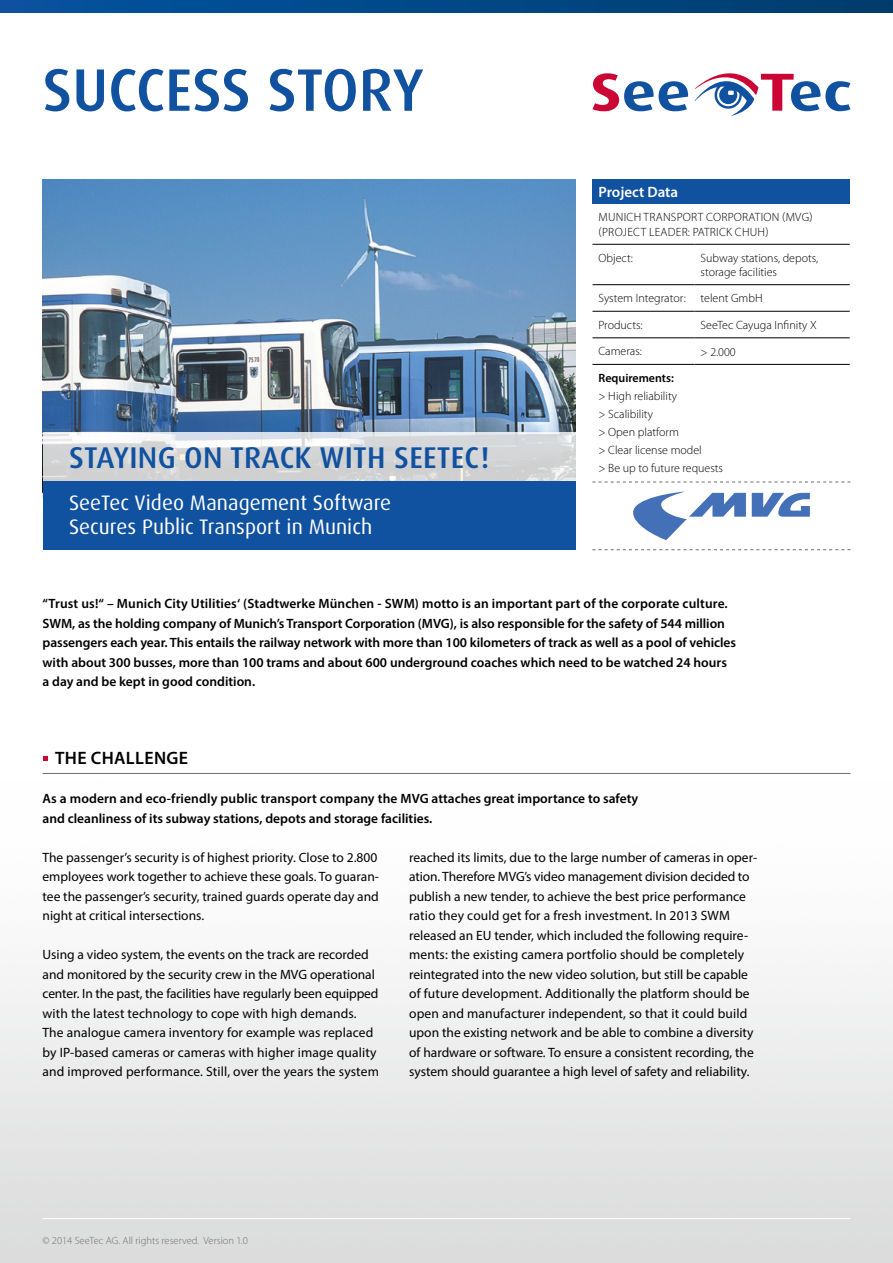
<style>
.page{position:relative;width:893px;height:1263px;background:#fff}
.page>*{position:absolute;margin:0;border:0;box-sizing:border-box;transform-origin:0 0}
.t1{font:500 60px "Dax OT";letter-spacing:-.005em;color:#1051a0}
.t2{font:500 30px "Dax OT";letter-spacing:.01em;color:#1051a0}
.t3{font:21px/24px "Dax OT";color:#fff}
.t4{font:600 18px "Myriad Pro";letter-spacing:.02em;color:#000}
.t5{font:600 15px "Myriad Pro";color:#fff}
.t6{font:13.5px/19.5px "Myriad Pro";color:#000}
.t7{font:600 13.5px/19.5px "Myriad Pro";color:#000}
.t8{font:300 12px/18px "Myriad Pro";color:#000}
.t9{font:300 12px/14.4px "Myriad Pro";letter-spacing:.02em;color:#000}
.t10{font:600 12px "Myriad Pro";color:#000}
.t11{font:300 10.5px "Myriad Pro";color:#6f6f6e}
</style>
<div class="page">
<img style="left:43px;top:179px;width:532px;height:254px">
<svg style="left:43px;top:756px;width:5px;height:5px"></svg>
<hr style="left:43px;top:773px;width:807px;height:1px;background:#6f6f6e">
<div style="left:592px;top:179px;width:258px;height:25px;background:#1051a0"></div>
<hr style="left:592px;top:244px;width:102px;height:1px;background:#000">
<hr style="left:694px;top:244px;width:156px;height:1px;background:#000">
<hr style="left:592px;top:284px;width:102px;height:1px;background:#000">
<hr style="left:694px;top:284px;width:156px;height:1px;background:#000">
<hr style="left:592px;top:311px;width:102px;height:1px;background:#000">
<hr style="left:694px;top:311px;width:156px;height:1px;background:#000">
<hr style="left:592px;top:337px;width:102px;height:1px;background:#000">
<hr style="left:694px;top:337px;width:156px;height:1px;background:#000">
<hr style="left:592px;top:364px;width:102px;height:1px;background:#000">
<hr style="left:694px;top:364px;width:156px;height:1px;background:#000">
<svg style="left:592px;top:73px;width:96px;height:38px"></svg>
<svg style="left:695px;top:73px;width:155px;height:43px"></svg>
<svg style="left:0;top:0;width:893px;height:13px;background:#014786"></svg>
<svg style="left:592px;top:549px;width:258px;height:1px"></svg>
<svg style="left:592px;top:482px;width:258px;height:1px"></svg>
<div style="left:43px;top:481px;width:532px;height:69px;background:#1051a0"></div>
<svg style="left:43px;top:433px;width:532px;height:48px;background:#d8d9da"></svg>
<svg style="left:752px;top:493px;width:58px;height:24px"></svg>
<svg style="left:633px;top:491px;width:113px;height:49px"></svg>
<h1 class="t1" style="left:43px;top:52px;width:383px">SUCCESS STORY</h1>
<h2 class="t2" style="left:69px;top:439px;width:422px">STAYING ON TRACK WITH SEETEC!</h2>
<h3 class="t3" style="left:69px;top:491px;width:324px">SeeTec Video Management Software<br>Secures Public Transport in Munich</h3>
<p class="t5" style="left:598px;top:182px;width:81px">Project Data</p>
<p class="t9" style="left:599px;top:210px;width:216px">MUNICH TRANSPORT CORPORATION (MVG) (PROJECT LEADER: PATRICK CHUH)</p>
<p class="t8" style="left:598px;top:249px;width:36px">Object:</p>
<p class="t8" style="left:700px;top:250px;width:119px;line-height:14.4px">Subway stations, depots, storage facilities</p>
<p class="t8" style="left:598px;top:289px;width:166px">System Integrator: telent GmbH</p>
<p class="t8" style="left:598px;top:316px;width:46px">Products:</p>
<p class="t8" style="left:700px;top:316px;width:118px">SeeTec Cayuga Infinity X</p>
<p class="t8" style="left:598px;top:342px;width:45px">Cameras:</p>
<p class="t8" style="left:700px;top:342px;width:37px">&gt; 2.000</p>
<p class="t10" style="left:598px;top:370px;width:77px">Requirements:</p>
<p class="t8" style="left:598px;top:387px;width:105px">&gt; High reliability<br>&gt; Scalibility<br>&gt; Open platform<br>&gt; Clear license model</p>
<p class="t8" style="left:598px;top:459px;width:126px">&gt; Be up to future requests</p>
<p class="t7" style="left:43px;top:593px;width:695px">“Trust us!“ – Munich City Utilities‘ (Stadtwerke München - SWM) motto is an important part of the corporate culture.<br>SWM, as the holding company of Munich’s Transport Corporation (MVG), is also responsible for the safety of 544 million passengers each year. This entails the railway network with more than 100 kilometers of track as well as a pool of vehicles with about 300 busses, more than 100 trams and about 600 underground coaches which need to be watched 24 hours a day and be kept in good condition.</p>
<h3 class="t4" style="left:55px;top:747px;width:135px">THE CHALLENGE</h3>
<p class="t7" style="left:43px;top:788px;width:597px">As a modern and eco-friendly public transport company the MVG attaches great importance to safety and cleanliness of its subway stations, depots and storage facilities.</p>
<p class="t6" style="left:43px;top:847px;width:338px">The passenger’s security is of highest priority. Close to 2.800 employees work together to achieve these goals. To guaran&shy;tee the passenger’s security, trained guards operate day and night at critical intersections.</p>
<p class="t6" style="left:43px;top:944px;width:338px">Using a video system, the events on the track are recorded and monitored by the security crew in the MVG operational center. In the past, the facilities have regularly been equipped with the latest technology to cope with high demands.<br>The analogue camera inventory for example was replaced by IP-based cameras or cameras with higher image quality and improved performance. Still, over the years the system</p>
<p class="t6" style="left:409px;top:847px;width:349px">reached its limits, due to the large number of cameras in oper&shy;ation. Therefore MVG’s video management division decided to publish a new tender, to achieve the best price performance ratio they could get for a fresh investment. In 2013 SWM released an EU tender, which included the following require&shy;ments: the existing camera portfolio should be completely reintegrated into the new video solution, but still be capable of future development. Additionally the platform should be open and manufacturer independent, so that it could build upon the existing network and be able to combine a diversity of hardware or software. To ensure a consistent recording, the system should guarantee a high level of safety and reliability.</p>
<p class="t11" style="left:43px;top:1234px;width:207px">© 2014 SeeTec AG. All rights reserved. Version 1.0</p>
</div>
